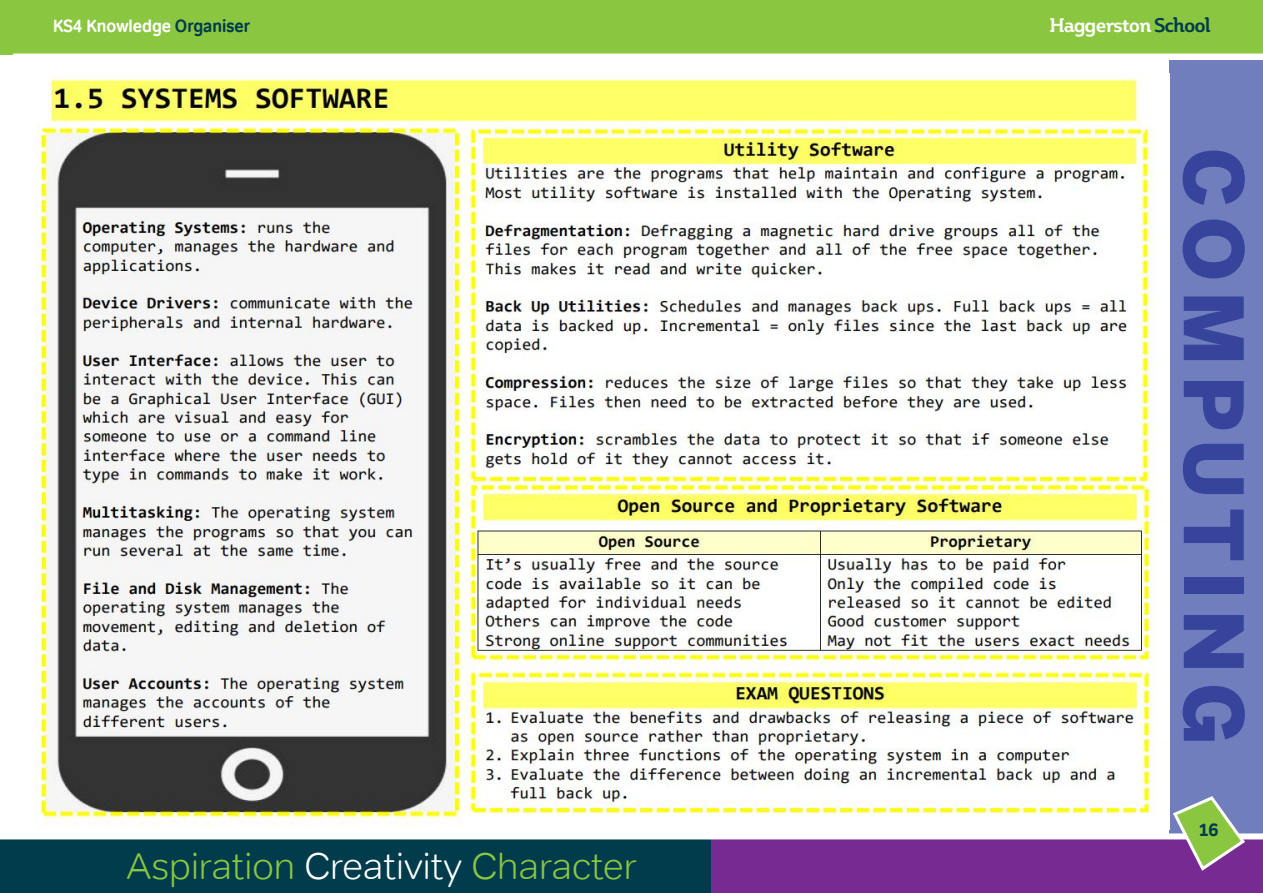
<style>
.page{position:relative;width:1263px;height:893px;background:#fff}
.page>*{position:absolute;margin:0;border:0;box-sizing:border-box;transform-origin:0 0}
.t1{font:900 81px "Benton Sans";letter-spacing:.12em;color:#36449c}
.t2{font:300 37.5px "Tondo";color:#8bc640}
.t3{font:700 19.5px "Plume Da Ma";letter-spacing:-.05em;color:#fff}
.t4{font:18px "Tondo Signage";color:#fff}
.t5{font:700 18px "Tondo";color:#003c4c}
.s1{color:#003c4c}
.s2{color:#fff}
</style>
<div class="page">
<div style="left:1169px;top:60px;width:94px;height:776px;background:#707ebe"></div>
<div style="left:0;top:0;width:1263px;height:54px;background:#8bc640"></div>
<div style="left:4px;top:839px;width:1259px;height:54px;background:#772a91"></div>
<div style="left:0;top:839px;width:710px;height:54px;background:#003c4c"></div>
<div style="left:0;top:833px;width:1263px;height:6px;background:#fff"></div>
<svg style="left:1171px;top:796px;width:76px;height:75px"></svg>
<img style="left:35px;top:76px;width:1121px;height:750px">
<p class="t4" style="left:53px;top:15px;width:198px">KS4 Knowledge <span class="s1">Organiser</span></p>
<p class="t3" style="left:1049px;top:13px;width:163px">Haggerston <span class="s1">School</span></p>
<p class="t1" style="left:1262px;top:148px;width:600px;rotate:90deg">COMPUTING</p>
<p class="t2" style="left:127px;top:844px;width:512px">Aspiration <span class="s2">Creativity</span> Character</p>
<p class="t5" style="left:1199px;top:819px;width:21px">16</p>
</div>
